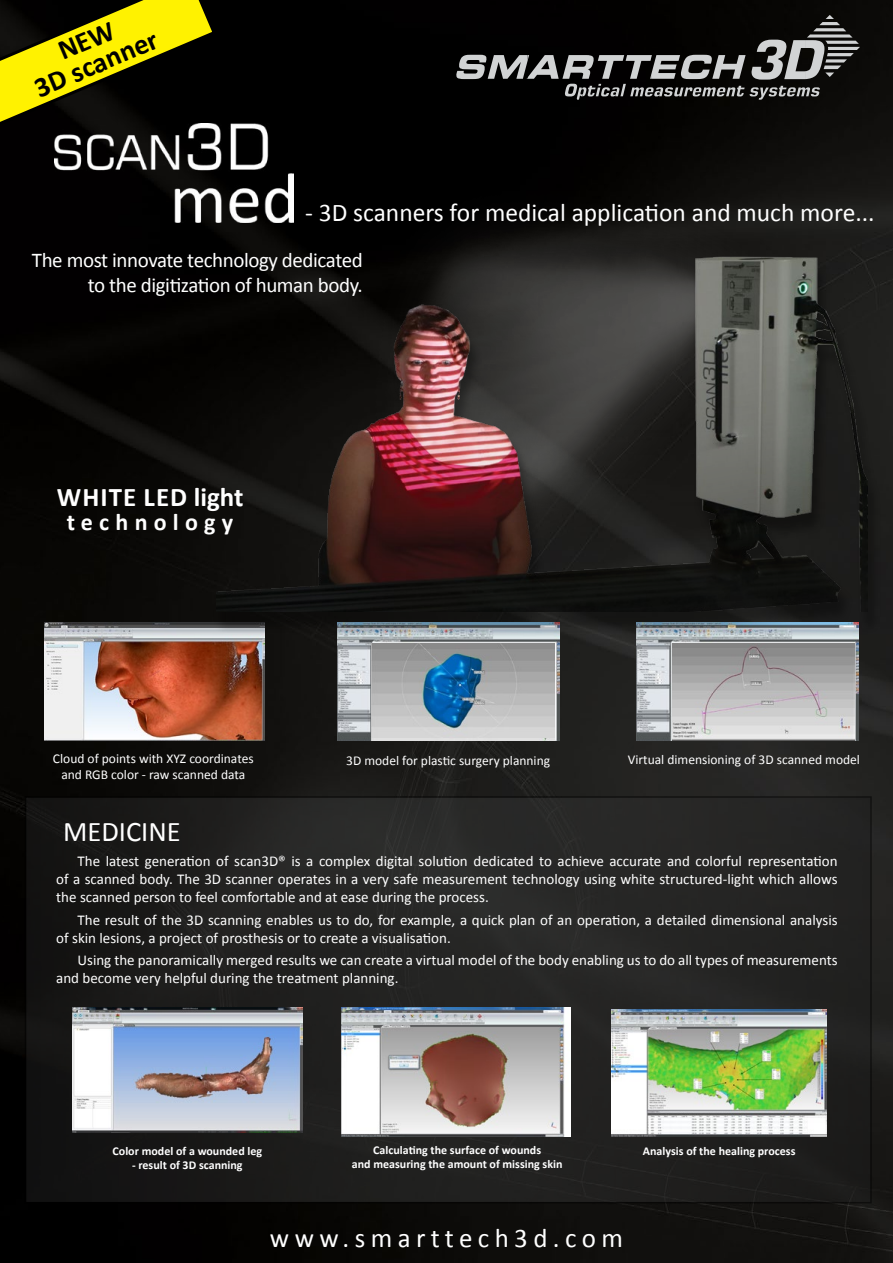
<style>
.page{position:relative;width:893px;height:1263px;background:#fff}
.page>*{position:absolute;margin:0;border:0;box-sizing:border-box;transform-origin:0 0}
.t1{font:700 28.5px/25.5px "Calibri";color:#000;text-align:center}
.t2{font:28.5px "Calibri";color:#fff}
.t3{font:27px "Calibri";letter-spacing:.2em;color:#fff}
.t4{font:700 27px "Calibri";letter-spacing:.04em;color:#fff}
.t5{font:25.5px "Calibri";color:#fff}
.t6{font:700 24px "Calibri";letter-spacing:.26em;color:#fff}
.t7{font:21px/25.2px "Calibri";letter-spacing:-.02em;color:#fff;text-align:right}
.t8{font:15px/18px "Calibri";color:#fff}
.t9{font:13.5px "Calibri";color:#fff}
.t10{font:700 12px/14.4px "Calibri";color:#fff;text-align:center}
</style>
<div class="page">
<img style="left:0;top:0;width:893px;height:1263px">
<svg style="left:456px;top:15px;width:404px;height:85px;background:#2a2a29"></svg>
<img style="left:28px;top:799px;width:841px;height:401px">
<div style="left:25px;top:796px;width:847px;height:407px;border:2px solid #000"></div>
<img style="left:54px;top:124px;width:197px;height:98px">
<img style="left:342px;top:1007px;width:229px;height:129px">
<img style="left:612px;top:1009px;width:214px;height:127px">
<img style="left:72px;top:1007px;width:231px;height:126px">
<img style="left:337px;top:667px;width:222px;height:74px">
<img style="left:372px;top:667px;width:183px;height:74px">
<img style="left:637px;top:634px;width:222px;height:107px">
<img style="left:673px;top:644px;width:181px;height:97px">
<img style="left:44px;top:623px;width:220px;height:117px">
<svg style="left:0;top:0;width:218px;height:137px;background:#696304"></svg>
<svg style="left:251px;top:72px;width:570px;height:595px;background:#2c2c2c"></svg>
<img style="left:321px;top:151px;width:419px;height:72px">
<div style="left:213px;top:262px;width:668px;height:372px;background:#000;opacity:.33"></div>
<img style="left:216px;top:223px;width:651px;height:389px">
<h1 class="t1" style="left:21px;top:54px;width:133px;rotate:-23deg">NEW<br>3D scanner</h1>
<h3 class="t5" style="left:305px;top:196px;width:571px">- 3D scanners for medical application and much more...</h3>
<h3 class="t7" style="left:32px;top:248px;width:332px">The most innovate technology dedicated to the digitization of human body.</h3>
<h2 class="t4" style="left:57px;top:480px;width:188px">white LED light</h2>
<h3 class="t6" style="left:67px;top:507px;width:168px">technology</h3>
<p class="t9" style="left:53px;top:750px;width:202px">Cloud of points with XYZ coordinates</p>
<p class="t9" style="left:346px;top:751px;width:205px">3D model for plastic surgery planning</p>
<p class="t9" style="left:628px;top:751px;width:234px">Virtual dimensioning of 3D scanned model</p>
<p class="t9" style="left:61px;top:766px;width:185px">and RGB color - raw scanned data</p>
<h1 class="t2" style="left:63px;top:814px;width:119px">MEDICINE</h1>
<p class="t8" style="left:56px;top:852px;width:783px;text-align:justify;text-indent:21px">The latest generation of scan3D® is a complex digital solution dedicated to achieve accurate and colorful representation of a scanned body. The 3D scanner operates in a very safe measurement technology using white structured-light which allows the scanned person to feel comfortable and at ease during the process.</p>
<p class="t8" style="left:56px;top:911px;width:783px;text-indent:21px">The result of the 3D scanning enables us to do, for example, a quick plan of an operation, a detailed dimensional analysis of skin lesions, a project of prosthesis or to create a visualisation.</p>
<p class="t8" style="left:56px;top:951px;width:783px;text-indent:21px">Using the panoramically merged results we can create a virtual model of the body enabling us to do all types of measurements and become very helpful during the treatment planning.</p>
<p class="t10" style="left:113px;top:1144px;width:151px">Color model of a wounded leg</p>
<p class="t10" style="left:132px;top:1158px;width:112px">- result of 3D scanning</p>
<p class="t10" style="left:352px;top:1143px;width:212px">Calculating the surface of wounds<br>and measuring the amount of missing skin</p>
<p class="t10" style="left:643px;top:1144px;width:154px">Analysis of the healing process</p>
<h2 class="t3" style="left:270px;top:1221px;width:354px">www.smarttech3d.com</h2>
</div>
